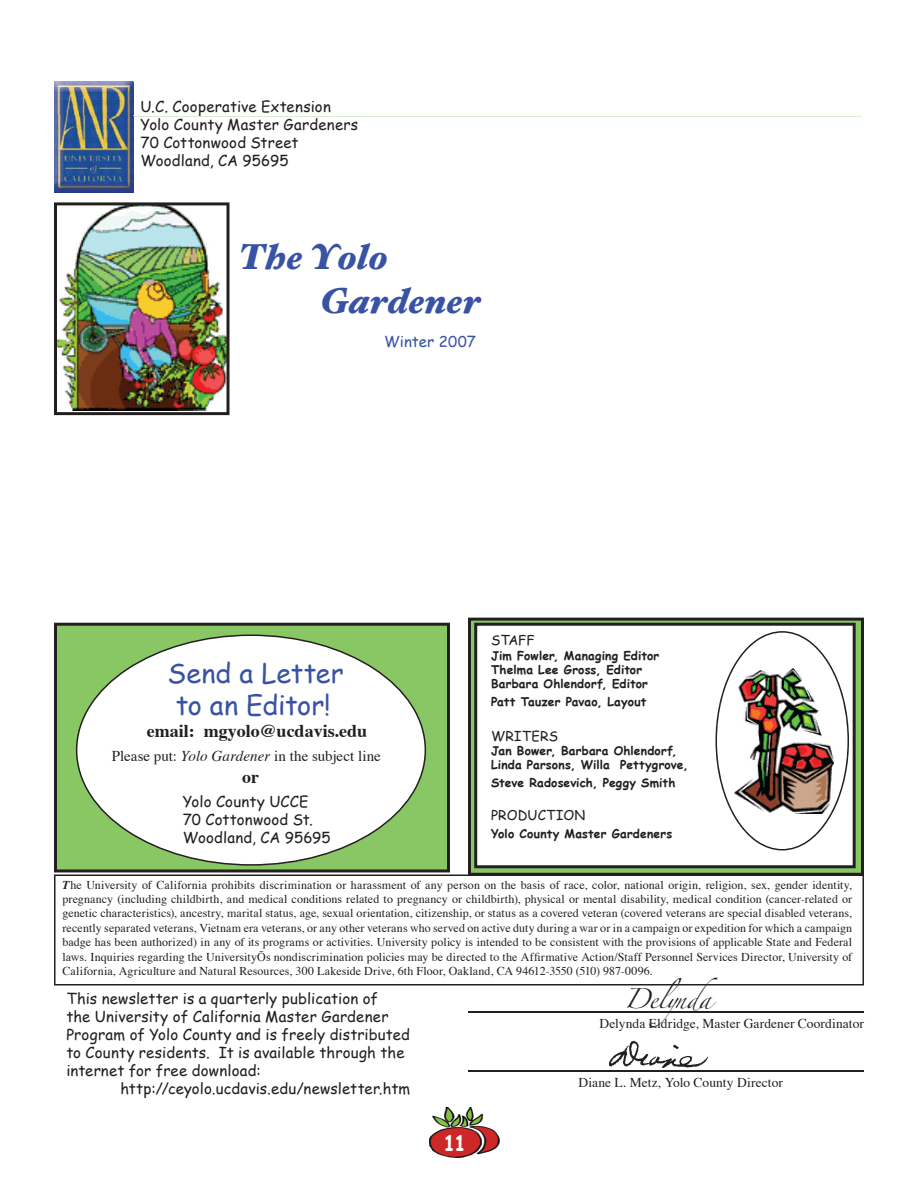
<style>
.page{position:relative;width:918px;height:1188px;background:#fff}
.page>*{position:absolute;margin:0;border:0;box-sizing:border-box;transform-origin:0 0}
.t1{font:italic 900 36px/43.2px "Hoefler Text";letter-spacing:-.005em;color:#3953a4}
.t2{font:27px/32.4px "Comic Sans MS";color:#3953a4}
.t3{font:700 21px "Comic Sans MS";color:#fff}
.t4{font:700 18px "Times";color:#231f20}
.t5{font:18px "Zapfino";color:#231f20}
.t6{font:15px/18px "Comic Sans MS";letter-spacing:.01em;color:#231f20}
.t7{font:15px "Times";color:#231f20}
.t8{font:15px "Comic Sans MS";color:#3953a4}
.t9{font:13.5px "Times";color:#231f20}
.t10{font:13.5px "Comic Sans MS";letter-spacing:.01em;color:#231f20}
.t11{font:12px/14.4px "Times";letter-spacing:.01em;color:#231f20;text-align:justify}
.t12{font:700 12px/14.4px "Comic Sans MS";letter-spacing:.015em;color:#231f20}
.s1{font-style:italic}
.s2{font-weight:700;font-style:italic}
</style>
<div class="page">
<img style="left:429px;top:1107px;width:71px;height:51px">
<img style="left:54px;top:116px;width:79px;height:76px">
<img style="left:54px;top:81px;width:79px;height:35px">
<img style="left:54px;top:202px;width:176px;height:213px">
<svg style="left:54px;top:874px;width:810px;height:112px"></svg>
<hr style="left:468px;top:1070px;width:396px;height:1px;background:#231f20">
<svg style="left:54px;top:623px;width:396px;height:249px;fill:#89c765"></svg>
<svg style="left:76px;top:634px;width:350px;height:232px"></svg>
<svg style="left:468px;top:618px;width:396px;height:258px"></svg>
<svg style="left:474px;top:623px;width:382px;height:245px"></svg>
<svg style="left:716px;top:631px;width:133px;height:220px"></svg>
<hr style="left:468px;top:1011px;width:396px;height:1px;background:#231f20">
<img style="left:609px;top:1041px;width:98px;height:27px">
<p class="t6" style="left:141px;top:97px;width:219px">U.C. Cooperative Extension<br>Yolo County Master Gardeners<br>70 Cottonwood Street<br>Woodland, CA 95695</p>
<h1 class="t1" style="left:321px;top:240px;width:161px;text-indent:-81px">The Yolo<br>Gardener</h1>
<p class="t8" style="left:384px;top:330px;width:93px">Winter 2007</p>
<h2 class="t2" style="left:168px;top:656px;width:178px">Send a Letter to an Editor!</h2>
<h3 class="t4" style="left:147px;top:724px;width:222px">email: mgyolo@ucdavis.edu</h3>
<p class="t7" style="left:112px;top:749px;width:270px">Please put: <span class="s1">Yolo Gardener</span> in the subject line</p>
<h3 class="t4" style="left:242px;top:770px;width:18px">or</h3>
<p class="t6" style="left:183px;top:792px;width:149px">Yolo County UCCE<br>70 Cottonwood St.<br>Woodland, CA 95695</p>
<p class="t10" style="left:491px;top:630px;width:45px">STAFF</p>
<p class="t12" style="left:491px;top:648px;width:170px">Jim Fowler, Managing Editor<br>Thelma Lee Gross, Editor<br>Barbara Ohlendorf, Editor</p>
<p class="t12" style="left:491px;top:694px;width:157px">Patt Tauzer Pavao, Layout</p>
<p class="t10" style="left:491px;top:726px;width:69px">WRITERS</p>
<p class="t12" style="left:491px;top:743px;width:199px">Jan Bower, Barbara Ohlendorf,<br>Linda Parsons, Willa Pettygrove,</p>
<p class="t12" style="left:491px;top:775px;width:186px">Steve Radosevich, Peggy Smith</p>
<p class="t10" style="left:491px;top:805px;width:96px">PRODUCTION</p>
<p class="t12" style="left:491px;top:826px;width:183px">Yolo County Master Gardeners</p>
<p class="t11" style="left:62px;top:878px;width:791px"><span class="s2">T</span>he University of California prohibits discrimination or harassment of any person on the basis of race, color, national origin, religion, sex, gender identity, pregnancy (including childbirth, and medical conditions related to pregnancy or childbirth), physical or mental disability, medical condition (cancer-related or genetic characteristics), ancestry, marital status, age, sexual orientation, citizenship, or status as a covered veteran (covered veterans are special disabled veterans, recently separated veterans, Vietnam era veterans, or any other veterans who served on active duty during a war or in a campaign or expedition for which a campaign badge has been authorized) in any of its programs or activities. University policy is intended to be consistent with the provisions of applicable State and Federal laws. Inquiries regarding the UniversityÕs nondiscrimination policies may be directed to the Affirmative Action/Staff Personnel Services Director, University of California, Agriculture and Natural Resources, 300 Lakeside Drive, 6th Floor, Oakland, CA 94612-3550 (510) 987-0096.</p>
<h3 class="t5" style="left:624px;top:992px;width:95px">D e lynda</h3>
<p class="t6" style="left:66px;top:989px;width:345px">This newsletter is a quarterly publication of<br>the University of California Master Gardener Program of Yolo County and is freely distributed to County residents. It is available through the internet for free download:</p>
<p class="t6" style="left:120px;top:1079px;width:291px">http://ceyolo.ucdavis.edu/newsletter.htm</p>
<p class="t9" style="left:599px;top:1018px;width:266px">Delynda Eldridge, Master Gardener Coordinator</p>
<p class="t9" style="left:579px;top:1076px;width:206px">Diane L. Metz, Yolo County Director</p>
<h3 class="t3" style="left:443px;top:1128px;width:25px">11</h3>
</div>
